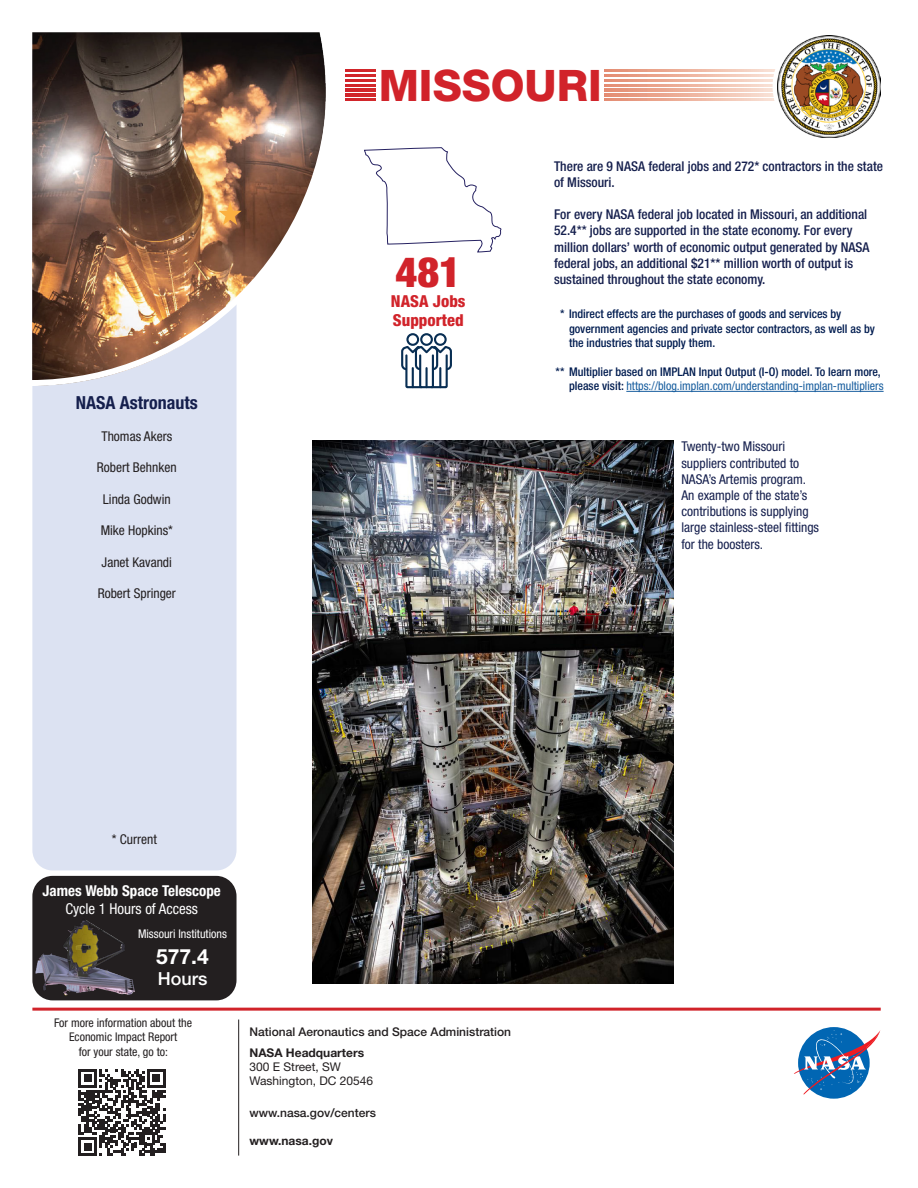
<style>
.page{position:relative;width:918px;height:1188px;background:#fff}
.page>*{position:absolute;margin:0;border:0;box-sizing:border-box;transform-origin:0 0}
.t1{font:800 43.5px "Helvetica Neue LT Std";color:#d1232a}
.No_bullet_line{font:900 condensed 42px "Helvetica Neue LT Std";color:#d1232a}
.No_bullet_line-2{font:700 21px "Helvetica Neue LT Std";color:#fff}
.t2{font:700 condensed 18px "Helvetica Neue LT Std";color:#151f4d}
.No_bullet_line-3{font:500 18px "Helvetica Neue LT Std";color:#fff}
.No_bullet_line-4{font:800 condensed 16.5px "Helvetica Neue LT Std";color:#d1232a}
.t3{font:700 condensed 15px "Helvetica Neue LT Std";color:#fff}
.t4{font:condensed 15px "Helvetica Neue LT Std";color:#fff}
.t5{font:500 condensed 13.5px/16.2px "Helvetica Neue LT Std";color:#151f4d}
.No_bullet_line-5{font:condensed 13.5px/16.2px "Helvetica Neue LT Std";color:#151f4d}
.t6{font:condensed 13.5px "Helvetica Neue LT Std";color:#231f20}
.t7{font:500 condensed 12px/14.4px "Helvetica Neue LT Std";color:#001c50}
.t8{font:condensed 12px/14.4px "Helvetica Neue LT Std";color:#231f20;text-align:center}
.t9{font:500 12px "Helvetica Neue LT Std";color:#231f20}
.t10{font:12px/14.4px "Helvetica Neue LT Std";color:#231f20}
.t11{font:700 12px "Helvetica Neue LT Std";color:#231f20}
.No_bullet_line-6{font:condensed 12px "Helvetica Neue LT Std";color:#fff}
.s1{font-weight:400;color:#175d9e}
</style>
<div class="page">
<div style="left:32px;top:876px;width:205px;height:124px;background:#231f20;border-radius:20px"></div>
<div style="left:32px;top:38px;width:205px;height:832px;background:#dce2f2;border-radius:20px"></div>
<hr style="left:32px;top:1008px;width:849px;height:3px;background:#d1232a">
<svg style="left:79px;top:1069px;width:87px;height:87px"></svg>
<img style="left:35px;top:920px;width:100px;height:80px">
<img style="left:32px;top:32px;width:294px;height:354px">
<svg style="left:798px;top:1027px;width:72px;height:72px"></svg>
<svg style="left:794px;top:1030px;width:86px;height:65px"></svg>
<svg style="left:346px;top:70px;width:429px;height:2px"></svg>
<svg style="left:346px;top:89px;width:427px;height:2px"></svg>
<svg style="left:346px;top:79px;width:427px;height:3px"></svg>
<svg style="left:346px;top:99px;width:429px;height:2px"></svg>
<svg style="left:346px;top:74px;width:428px;height:3px"></svg>
<svg style="left:346px;top:94px;width:428px;height:2px"></svg>
<svg style="left:346px;top:84px;width:427px;height:2px"></svg>
<div style="left:773px;top:30px;width:113px;height:113px;border:5px solid #fff;border-radius:50%"></div>
<hr style="left:238px;top:1020px;width:1px;height:136px;background:#231f20">
<svg style="left:364px;top:147px;width:138px;height:106px"></svg>
<hr style="left:626px;top:391px;width:258px;height:1px;background:#175d9e">
<div style="left:376px;top:68px;width:228px;height:36px;background:#fff"></div>
<div style="left:420px;top:333px;width:13px;height:13px;border:2px solid #082e53;border-radius:50%"></div>
<div style="left:434px;top:333px;width:13px;height:13px;border:2px solid #082e53;border-radius:50%"></div>
<div style="left:406px;top:333px;width:13px;height:13px;border:2px solid #082e53;border-radius:50%"></div>
<svg style="left:401px;top:342px;width:51px;height:47px"></svg>
<img style="left:778px;top:35px;width:102px;height:102px">
<svg style="left:219px;top:202px;width:23px;height:23px"></svg>
<img style="left:312px;top:441px;width:362px;height:543px">
<p class="t1" style="left:379px;top:59px;width:225px">MISSOURI</p>
<p class="t2" style="left:76px;top:392px;width:123px">NASA Astronauts</p>
<p class="t6" style="left:101px;top:428px;width:72px">Thomas Akers</p>
<p class="t6" style="left:97px;top:460px;width:81px">Robert Behnken</p>
<p class="t6" style="left:103px;top:491px;width:69px">Linda Godwin</p>
<p class="t6" style="left:101px;top:523px;width:74px">Mike Hopkins*</p>
<p class="t6" style="left:102px;top:554px;width:72px">Janet Kavandi</p>
<p class="t6" style="left:98px;top:586px;width:80px">Robert Springer</p>
<p class="No_bullet_line" style="left:396px;top:246px;width:67px">481</p>
<p class="No_bullet_line-4" style="left:391px;top:290px;width:76px">NASA Jobs</p>
<p class="No_bullet_line-4" style="left:393px;top:310px;width:72px">Supported</p>
<p class="t5" style="left:554px;top:157px;width:330px">There are 9 NASA federal jobs and 272* contractors in the state of Missouri.</p>
<p class="t5" style="left:554px;top:206px;width:317px">For every NASA federal job located in Missouri, an additional 52.4** jobs are supported in the state economy. For every million dollars’ worth of economic output generated by NASA federal jobs, an additional $21** million worth of output is sustained throughout the state economy.</p>
<p class="t7" style="left:569px;top:307px;width:307px;text-indent:-9px">* Indirect effects are the purchases of goods and services by government agencies and private sector contractors, as well as by the industries that supply them.</p>
<p class="t7" style="left:556px;top:364px;width:329px;text-align:right">** Multiplier based on IMPLAN Input Output (I-O) model. To learn more, please visit: <span class="s1">https://blog.implan.com/understanding-implan-multipliers</span></p>
<p class="No_bullet_line-5" style="left:681px;top:438px;width:139px">Twenty-two Missouri suppliers contributed to<br>NASA’s Artemis program.<br>An example of the state’s contributions is supplying large stainless-steel fittings for the boosters.</p>
<p class="t6" style="left:112px;top:832px;width:46px">* Current</p>
<p class="t3" style="left:43px;top:882px;width:180px">James Webb Space Telescope</p>
<p class="t4" style="left:65px;top:900px;width:134px">Cycle 1 Hours of Access</p>
<p class="No_bullet_line-6" style="left:138px;top:927px;width:90px">Missouri Institutions</p>
<p class="No_bullet_line-2" style="left:156px;top:943px;width:54px">577.4</p>
<p class="No_bullet_line-3" style="left:158px;top:968px;width:51px">Hours</p>
<p class="t8" style="left:54px;top:1015px;width:139px">For more information about the<br>Economic Impact Report<br>for your state, go to:</p>
<p class="t9" style="left:249px;top:1024px;width:263px">National Aeronautics and Space Administration</p>
<p class="t11" style="left:249px;top:1045px;width:116px">NASA Headquarters</p>
<p class="t10" style="left:249px;top:1059px;width:125px">300 E Street, SW<br>Washington, DC 20546</p>
<p class="t9" style="left:249px;top:1106px;width:128px">www.nasa.gov/centers</p>
<p class="t11" style="left:249px;top:1134px;width:85px">www.nasa.gov</p>
</div>
